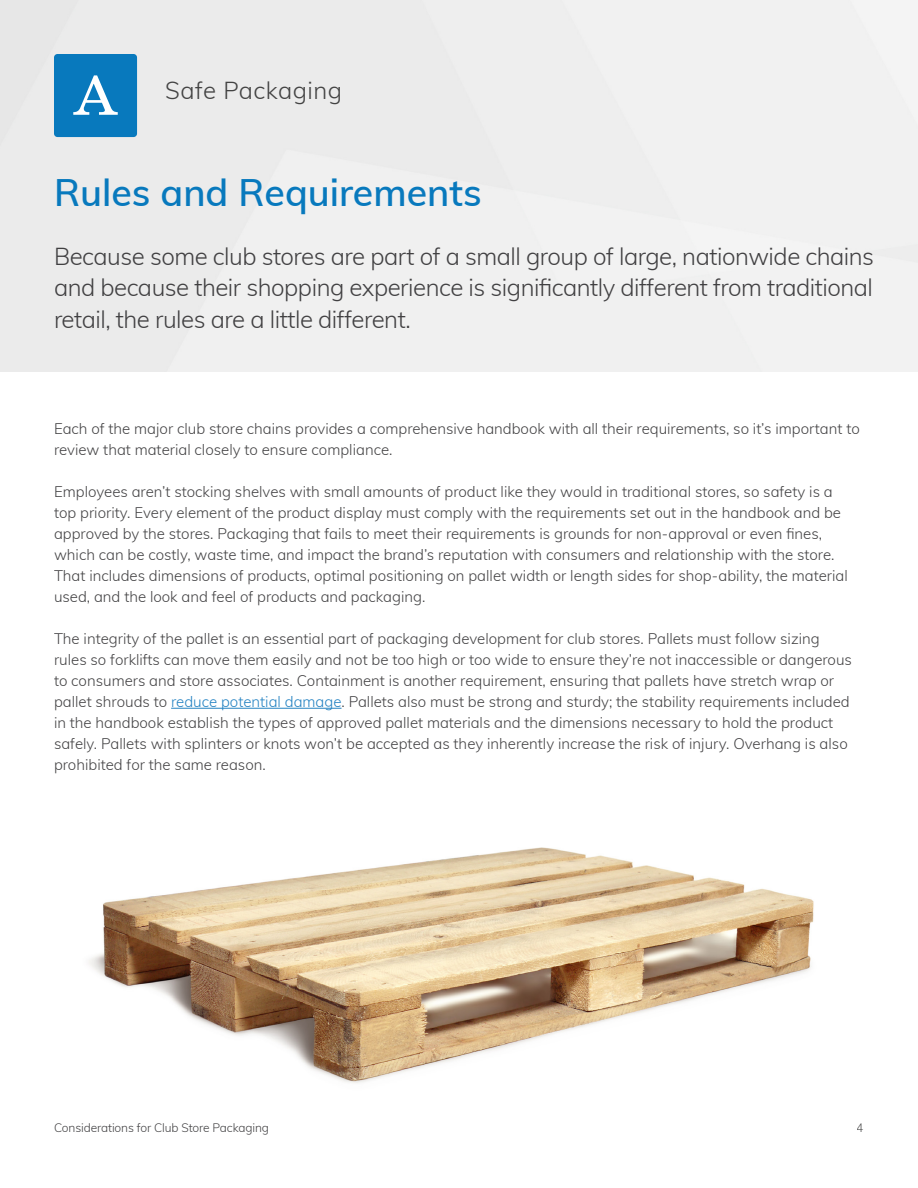
<style>
.page{position:relative;width:918px;height:1188px;background:#fff}
.page>*{position:absolute;margin:0;border:0;box-sizing:border-box;transform-origin:0 0}
.t1{font:56.7px "School";color:#fff}
.t2{font:600 37.5px "Muli";color:#0879bd}
.t3{font:300 24px/31.5px "Muli";letter-spacing:-.02em;color:#343335;text-align:justify}
.t4{font:300 24px "Muli";letter-spacing:.02em;color:#434343}
.t5{font:300 15px/21px "Muli";color:#343335}
.t6{font:300 12px "Muli";letter-spacing:-.01em;color:#343335}
.t7{font:300 12px "Muli";color:#434343}
.s1{color:#1278bd}
</style>
<div class="page">
<div style="left:54px;top:54px;width:83px;height:83px;background:#0879bd;border-radius:4px"></div>
<hr style="left:171px;top:708px;width:171px;height:1px;background:#1278bd">
<img style="left:89px;top:847px;width:725px;height:236px">
<p class="t1" style="left:73px;top:62px;width:46px">A</p>
<p class="t4" style="left:165px;top:73px;width:178px">Safe Packaging</p>
<p class="t2" style="left:54px;top:165px;width:429px">Rules and Requirements</p>
<h3 class="t3" style="left:54px;top:239px;width:822px">Because some club stores are part of a small group of large, nationwide chains and because their shopping experience is significantly different from traditional retail, the rules are a little different.</h3>
<p class="t5" style="left:54px;top:418px;width:807px">Each of the major club store chains provides a comprehensive handbook with all their requirements, so it’s important to review that material closely to ensure compliance.</p>
<p class="t5" style="left:54px;top:481px;width:795px">Employees aren’t stocking shelves with small amounts of product like they would in traditional stores, so safety is a top priority. Every element of the product display must comply with the requirements set out in the handbook and be approved by the stores. Packaging that fails to meet their requirements is grounds for non-approval or even fines, which can be costly, waste time, and impact the brand’s reputation with consumers and relationship with the store.<br>That includes dimensions of products, optimal positioning on pallet width or length sides for shop-ability, the material used, and the look and feel of products and packaging.</p>
<p class="t5" style="left:54px;top:628px;width:799px">The integrity of the pallet is an essential part of packaging development for club stores. Pallets must follow sizing rules so forklifts can move them easily and not be too high or too wide to ensure they’re not inaccessible or dangerous to consumers and store associates. Containment is another requirement, ensuring that pallets have stretch wrap or pallet shrouds to <span class="s1">reduce potential damage</span>. Pallets also must be strong and sturdy; the stability requirements included in the handbook establish the types of approved pallet materials and the dimensions necessary to hold the product safely. Pallets with splinters or knots won’t be accepted as they inherently increase the risk of injury. Overhang is also prohibited for the same reason.</p>
<p class="t6" style="left:54px;top:1119px;width:217px">Considerations for Club Store Packaging</p>
<p class="t7" style="left:857px;top:1119px;width:9px">4</p>
</div>
